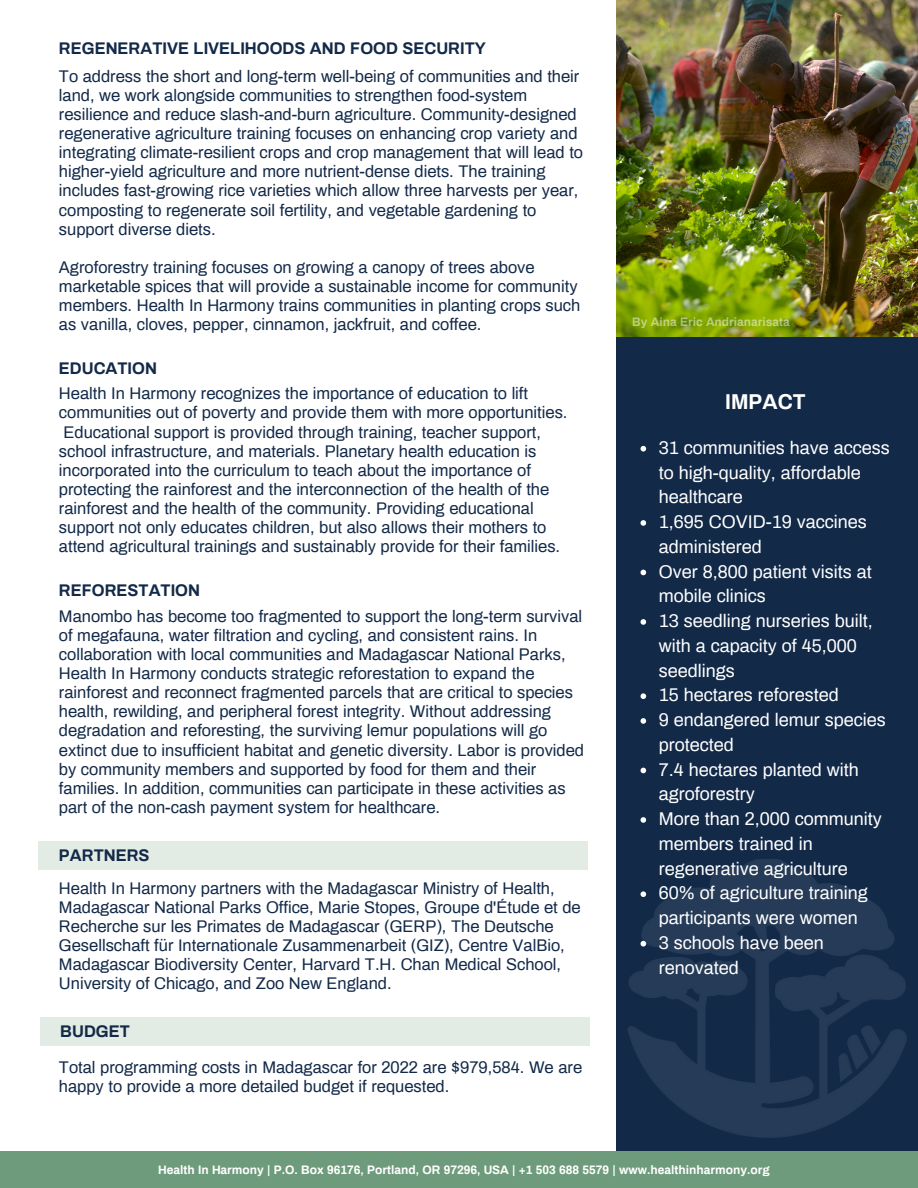
<style>
.page{position:relative;width:918px;height:1188px;background:#fff}
.page>*{position:absolute;margin:0;border:0;box-sizing:border-box;transform-origin:0 0}
.t1{font:700 21px "Archivo";color:#fff}
.t2{font:18px/24.8px "Archivo";color:#fff}
.t3{font:16.5px/19.2px "Archivo";color:#122948}
.t4{font:700 16.5px "Archivo";color:#122948}
.t5{font:700 12px "Archivo";color:#fff}
</style>
<div class="page">
<div style="left:616px;top:329px;width:302px;height:822px;background:#122948"></div>
<img style="left:616px;top:0;width:302px;height:336px">
<img style="left:628px;top:859px;width:279px;height:278px">
<div style="left:38px;top:841px;width:550px;height:28px;background:#e2ebe4"></div>
<div style="left:40px;top:1017px;width:550px;height:28px;background:#e2ebe4"></div>
<div style="left:0;top:1151px;width:918px;height:37px;background:#6e9b7b"></div>
<svg style="left:641px;top:446px;width:5px;height:6px"></svg>
<svg style="left:641px;top:520px;width:5px;height:6px"></svg>
<svg style="left:641px;top:570px;width:5px;height:5px"></svg>
<svg style="left:641px;top:619px;width:5px;height:6px"></svg>
<svg style="left:641px;top:693px;width:5px;height:6px"></svg>
<svg style="left:641px;top:718px;width:5px;height:6px"></svg>
<svg style="left:641px;top:768px;width:5px;height:5px"></svg>
<svg style="left:641px;top:817px;width:5px;height:6px"></svg>
<svg style="left:641px;top:891px;width:5px;height:6px"></svg>
<svg style="left:641px;top:941px;width:5px;height:6px"></svg>
<p class="t4" style="left:59px;top:39px;width:428px">REGENERATIVE LIVELIHOODS AND FOOD SECURITY</p>
<p class="t3" style="left:59px;top:67px;width:526px">To address the short and long-term well-being of communities and their land, we work alongside communities to strengthen food-system resilience and reduce slash-and-burn agriculture. Community-designed regenerative agriculture training focuses on enhancing crop variety and integrating climate-resilient crops and crop management that will lead to higher-yield agriculture and more nutrient-dense diets. The training includes fast-growing rice varieties which allow three harvests per year, composting to regenerate soil fertility, and vegetable gardening to support diverse diets.</p>
<p class="t3" style="left:59px;top:258px;width:523px">Agroforestry training focuses on growing a canopy of trees above marketable spices that will provide a sustainable income for community members. Health In Harmony trains communities in planting crops such as vanilla, cloves, pepper, cinnamon, jackfruit, and coffee.</p>
<p class="t4" style="left:59px;top:360px;width:100px">EDUCATION</p>
<p class="t3" style="left:59px;top:384px;width:510px">Health In Harmony recognizes the importance of education to lift communities out of poverty and provide them with more opportunities.<br>Educational support is provided through training, teacher support, school infrastructure, and materials. Planetary health education is incorporated into the curriculum to teach about the importance of protecting the rainforest and the interconnection of the health of the rainforest and the health of the community. Providing educational support not only educates children, but also allows their mothers to attend agricultural trainings and sustainably provide for their families.</p>
<p class="t4" style="left:59px;top:582px;width:143px">REFORESTATION</p>
<p class="t3" style="left:59px;top:607px;width:527px">Manombo has become too fragmented to support the long-term survival of megafauna, water filtration and cycling, and consistent rains. In collaboration with local communities and Madagascar National Parks, Health In Harmony conducts strategic reforestation to expand the rainforest and reconnect fragmented parcels that are critical to species health, rewilding, and peripheral forest integrity. Without addressing degradation and reforesting, the surviving lemur populations will go extinct due to insufficient habitat and genetic diversity. Labor is provided by community members and supported by food for them and their families. In addition, communities can participate in these activities as part of the non-cash payment system for healthcare.</p>
<p class="t4" style="left:59px;top:846px;width:92px">PARTNERS</p>
<p class="t3" style="left:59px;top:878px;width:523px">Health In Harmony partners with the Madagascar Ministry of Health, Madagascar National Parks Office, Marie Stopes, Groupe d'Étude et de Recherche sur les Primates de Madagascar (GERP), The Deutsche Gesellschaft für Internationale Zusammenarbeit (GIZ), Centre ValBio, Madagascar Biodiversity Center, Harvard T.H. Chan Medical School, University of Chicago, and Zoo New England.</p>
<p class="t4" style="left:60px;top:1023px;width:71px">BUDGET</p>
<p class="t3" style="left:59px;top:1057px;width:525px">Total programming costs in Madagascar for 2022 are $979,584. We are happy to provide a more detailed budget if requested.</p>
<p class="t5" style="left:632px;top:315px;width:159px">By Aina Eric Andrianarisata</p>
<p class="t1" style="left:725px;top:391px;width:82px">IMPACT</p>
<p class="t2" style="left:659px;top:435px;width:233px">31 communities have access to high-quality, affordable healthcare</p>
<p class="t2" style="left:659px;top:510px;width:210px">1,695 COVID-19 vaccines administered</p>
<p class="t2" style="left:659px;top:559px;width:215px">Over 8,800 patient visits at mobile clinics</p>
<p class="t2" style="left:659px;top:609px;width:216px">13 seedling nurseries built, with a capacity of 45,000 seedlings</p>
<p class="t2" style="left:659px;top:683px;width:182px">15 hectares reforested</p>
<p class="t2" style="left:659px;top:708px;width:229px">9 endangered lemur species protected</p>
<p class="t2" style="left:659px;top:757px;width:202px">7.4 hectares planted with agroforestry</p>
<p class="t2" style="left:659px;top:807px;width:225px">More than 2,000 community members trained in regenerative agriculture</p>
<p class="t2" style="left:659px;top:881px;width:211px">60% of agriculture training participants were women</p>
<p class="t2" style="left:659px;top:930px;width:167px">3 schools have been renovated</p>
<p class="t5" style="left:158px;top:1164px;width:613px">Health In Harmony | P.O. Box 96176, Portland, OR 97296, USA | +1 503 688 5579 | www.healthinharmony.org</p>
</div>
